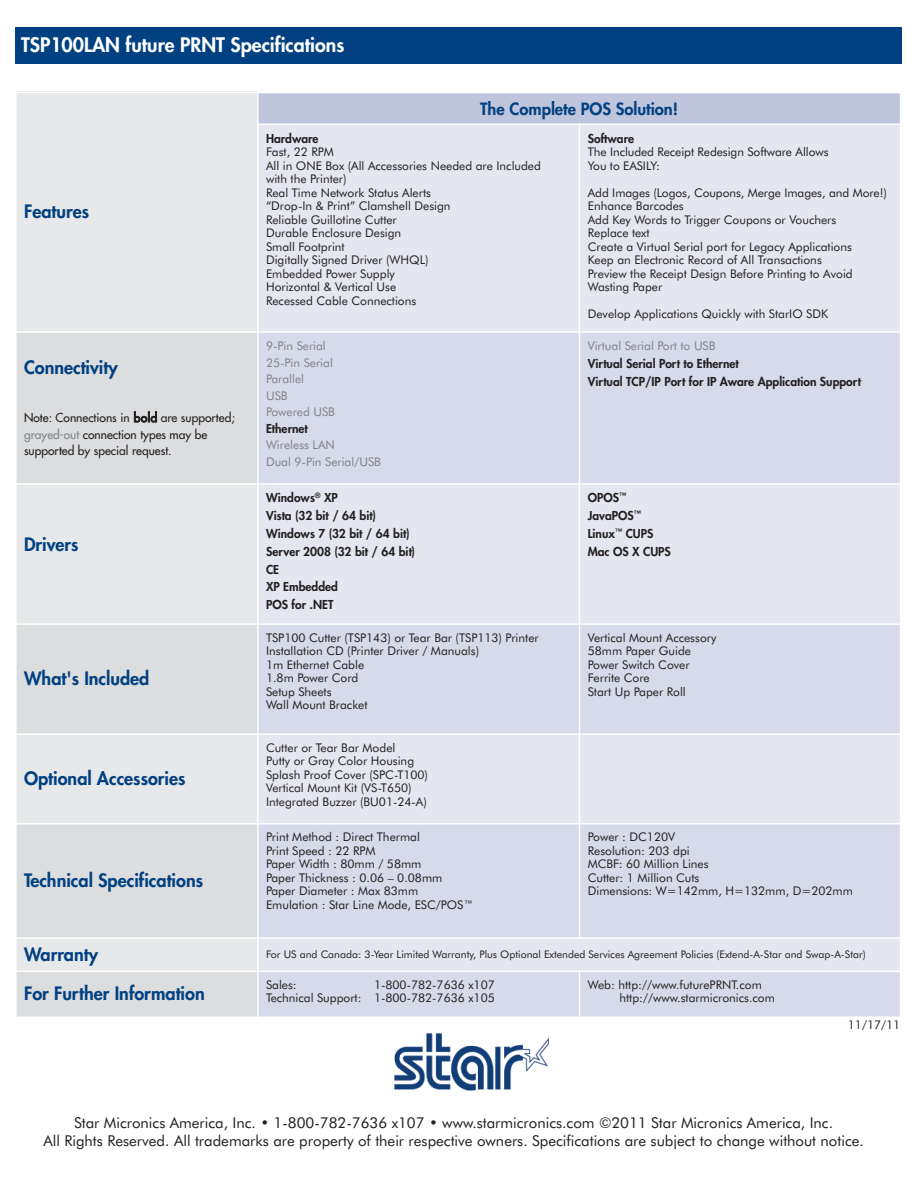
<style>
.page{position:relative;width:918px;height:1188px;background:#fff}
.page>*{position:absolute;margin:0;border:0;box-sizing:border-box;transform-origin:0 0}
.t1{font:800 19.5px "Futura";color:#fff}
.t2{font:800 18px "Futura";color:#014181}
.t3{font:800 16.5px "Futura";color:#014181}
.t4{font:15px/18px "Futura BT";color:#231f20;text-align:center}
.t5{font:12px/13.5px "Futura BT";color:#231f20}
.t6{font:800 12px/17.9px "Futura";color:#231f20}
.t7{font:12px/16.5px "Futura BT";color:#808285}
.t8{font:12px/16.4px "Futura";color:#231f20}
.t9{font:10.5px "Futura BT";color:#231f20}
.s1{color:#808285}
</style>
<div class="page">
<div style="left:15px;top:92px;width:243px;height:240px;background:#e7e8e9"></div>
<div style="left:258px;top:92px;width:643px;height:32px;background:#bfc5dc"></div>
<div style="left:258px;top:124px;width:322px;height:208px;background:#e4e6f0"></div>
<div style="left:580px;top:124px;width:321px;height:208px;background:#e4e6f0"></div>
<div style="left:15px;top:332px;width:243px;height:152px;background:#dcdddf"></div>
<div style="left:258px;top:332px;width:322px;height:152px;background:#d6dae9"></div>
<div style="left:580px;top:332px;width:321px;height:152px;background:#d6dae9"></div>
<div style="left:15px;top:484px;width:243px;height:140px;background:#e7e8e9"></div>
<div style="left:258px;top:484px;width:322px;height:140px;background:#e4e6f0"></div>
<div style="left:580px;top:484px;width:321px;height:140px;background:#e4e6f0"></div>
<div style="left:15px;top:624px;width:243px;height:110px;background:#dcdddf"></div>
<div style="left:258px;top:624px;width:322px;height:110px;background:#d6dae9"></div>
<div style="left:580px;top:624px;width:321px;height:110px;background:#d6dae9"></div>
<div style="left:15px;top:734px;width:243px;height:90px;background:#e7e8e9"></div>
<div style="left:258px;top:734px;width:322px;height:90px;background:#e4e6f0"></div>
<div style="left:580px;top:734px;width:321px;height:90px;background:#e4e6f0"></div>
<div style="left:15px;top:824px;width:243px;height:114px;background:#dcdddf"></div>
<div style="left:258px;top:824px;width:322px;height:114px;background:#d6dae9"></div>
<div style="left:580px;top:824px;width:321px;height:114px;background:#d6dae9"></div>
<div style="left:15px;top:938px;width:243px;height:33px;background:#e7e8e9"></div>
<div style="left:258px;top:938px;width:643px;height:33px;background:#e4e6f0"></div>
<div style="left:15px;top:971px;width:243px;height:47px;background:#dcdddf"></div>
<div style="left:258px;top:971px;width:322px;height:47px;background:#d6dae9"></div>
<div style="left:580px;top:971px;width:321px;height:47px;background:#d6dae9"></div>
<hr style="left:15px;top:92px;width:2px;height:926px;background:#fff">
<hr style="left:257px;top:92px;width:2px;height:926px;background:#fff">
<hr style="left:579px;top:123px;width:1px;height:816px;background:#fff">
<hr style="left:579px;top:971px;width:1px;height:47px;background:#fff">
<hr style="left:900px;top:92px;width:1px;height:926px;background:#fff">
<hr style="left:15px;top:92px;width:886px;height:1px;background:#fff">
<hr style="left:257px;top:123px;width:644px;height:2px;background:#fff">
<hr style="left:15px;top:331px;width:886px;height:2px;background:#fff">
<hr style="left:15px;top:483px;width:886px;height:2px;background:#fff">
<hr style="left:15px;top:623px;width:886px;height:2px;background:#fff">
<hr style="left:15px;top:733px;width:886px;height:2px;background:#fff">
<hr style="left:15px;top:823px;width:886px;height:1px;background:#fff">
<hr style="left:15px;top:937px;width:886px;height:2px;background:#fff">
<hr style="left:15px;top:971px;width:886px;height:1px;background:#fff">
<hr style="left:15px;top:1016px;width:886px;height:2px;background:#fff">
<div style="left:15px;top:27px;width:886px;height:36px;background:#014181"></div>
<img style="left:394px;top:1033px;width:155px;height:58px">
<h1 class="t1" style="left:21px;top:35px;width:325px">TSP100LAN future PRNT Specifications</h1>
<h3 class="t3" style="left:480px;top:101px;width:200px">The Complete POS Solution!</h3>
<h2 class="t2" style="left:24px;top:203px;width:67px">Features</h2>
<h2 class="t2" style="left:24px;top:359px;width:95px">Connectivity</h2>
<p class="t8" style="left:24px;top:411px;width:212px">Note: Connections in bold are supported; <span class="s1">grayed-out</span> connection types may be supported by special request.</p>
<h2 class="t2" style="left:24px;top:536px;width:56px">Drivers</h2>
<h2 class="t2" style="left:24px;top:670px;width:127px">What's Included</h2>
<h2 class="t2" style="left:24px;top:770px;width:163px">Optional Accessories</h2>
<h2 class="t2" style="left:24px;top:872px;width:181px">Technical Specifications</h2>
<p class="t6" style="left:266px;top:130px;width:54px">Hardware</p>
<p class="t5" style="left:266px;top:146px;width:276px">Fast, 22 RPM<br>All in ONE Box (All Accessories Needed are Included with the Printer)<br>Real Time Network Status Alerts<br>“Drop-In &amp; Print” Clamshell Design<br>Reliable Guillotine Cutter<br>Durable Enclosure Design<br>Small Footprint<br>Digitally Signed Driver (WHQL)<br>Embedded Power Supply<br>Horizontal &amp; Vertical Use<br>Recessed Cable Connections</p>
<p class="t7" style="left:266px;top:339px;width:71px">9-Pin Serial<br>25-Pin Serial<br>Parallel<br>USB<br>Powered USB</p>
<p class="t6" style="left:266px;top:421px;width:43px">Ethernet</p>
<p class="t7" style="left:266px;top:438px;width:116px">Wireless LAN<br>Dual 9-Pin Serial/USB</p>
<p class="t6" style="left:588px;top:130px;width:48px">Software</p>
<p class="t5" style="left:588px;top:146px;width:242px">The Included Receipt Redesign Software Allows<br>You to EASILY:</p>
<p class="t5" style="left:588px;top:187px;width:301px">Add Images (Logos, Coupons, Merge Images, and More!)<br>Enhance Barcodes<br>Add Key Words to Trigger Coupons or Vouchers<br>Replace text<br>Create a Virtual Serial port for Legacy Applications<br>Keep an Electronic Record of All Transactions<br>Preview the Receipt Design Before Printing to Avoid Wasting Paper</p>
<p class="t5" style="left:588px;top:308px;width:242px">Develop Applications Quickly with StarIO SDK</p>
<p class="t7" style="left:588px;top:339px;width:129px">Virtual Serial Port to USB</p>
<p class="t6" style="left:588px;top:356px;width:275px">Virtual Serial Port to Ethernet<br>Virtual TCP/IP Port for IP Aware Application Support</p>
<p class="t6" style="left:266px;top:490px;width:151px">Windows<sup>®</sup> XP<br>Vista (32 bit / 64 bit)<br>Windows 7 (32 bit / 64 bit)<br>Server 2008 (32 bit / 64 bit)<br>CE<br>XP Embedded<br>POS for .NET</p>
<p class="t6" style="left:588px;top:490px;width:85px">OPOS<sup>™<br></sup>JavaPOS<sup>™<br></sup>Linux<sup>™</sup> CUPS<br>Mac OS X CUPS</p>
<p class="t5" style="left:266px;top:632px;width:274px">TSP100 Cutter (TSP143) or Tear Bar (TSP113) Printer<br>Installation CD (Printer Driver / Manuals)<br>1m Ethernet Cable<br>1.8m Power Cord<br>Setup Sheets<br>Wall Mount Bracket</p>
<p class="t5" style="left:588px;top:632px;width:130px">Vertical Mount Accessory<br>58mm Paper Guide<br>Power Switch Cover<br>Ferrite Core<br>Start Up Paper Roll</p>
<p class="t5" style="left:266px;top:742px;width:164px">Cutter or Tear Bar Model<br>Putty or Gray Color Housing<br>Splash Proof Cover (SPC-T100)<br>Vertical Mount Kit (VS-T650)<br>Integrated Buzzer (BU01-24-A)</p>
<p class="t5" style="left:266px;top:831px;width:209px">Print Method : Direct Thermal<br>Print Speed : 22 RPM<br>Paper Width : 80mm / 58mm<br>Paper Thickness : 0.06 – 0.08mm<br>Paper Diameter : Max 83mm<br>Emulation : Star Line Mode, ESC/POS™</p>
<p class="t5" style="left:588px;top:831px;width:267px">Power : DC120V<br>Resolution: 203 dpi<br>MCBF: 60 Million Lines<br>Cutter: 1 Million Cuts<br>Dimensions: W=142mm, H=132mm, D=202mm</p>
<h2 class="t2" style="left:24px;top:945px;width:76px">Warranty</h2>
<p class="t9" style="left:266px;top:950px;width:601px">For US and Canada: 3-Year Limited Warranty, Plus Optional Extended Services Agreement Policies (Extend-A-Star and Swap-A-Star)</p>
<h2 class="t2" style="left:24px;top:985px;width:182px">For Further Information</h2>
<p class="t5" style="left:266px;top:979px;width:230px;text-align:right">1-800-782-7636 x107<br>Technical Support: 1-800-782-7636 x105</p>
<p class="t5" style="left:620px;top:979px;width:157px;text-indent:-32px">Web: http://www.futurePRNT.com http://www.starmicronics.com</p>
<p class="t5" style="left:266px;top:979px;width:32px">Sales:</p>
<p class="t5" style="left:848px;top:1019px;width:54px">11/17/11</p>
<p class="t4" style="left:43px;top:1115px;width:822px">Star Micronics America, Inc. • 1-800-782-7636 x107 • www.starmicronics.com ©2011 Star Micronics America, Inc.<br>All Rights Reserved. All trademarks are property of their respective owners. Specifications are subject to change without notice.</p>
</div>
